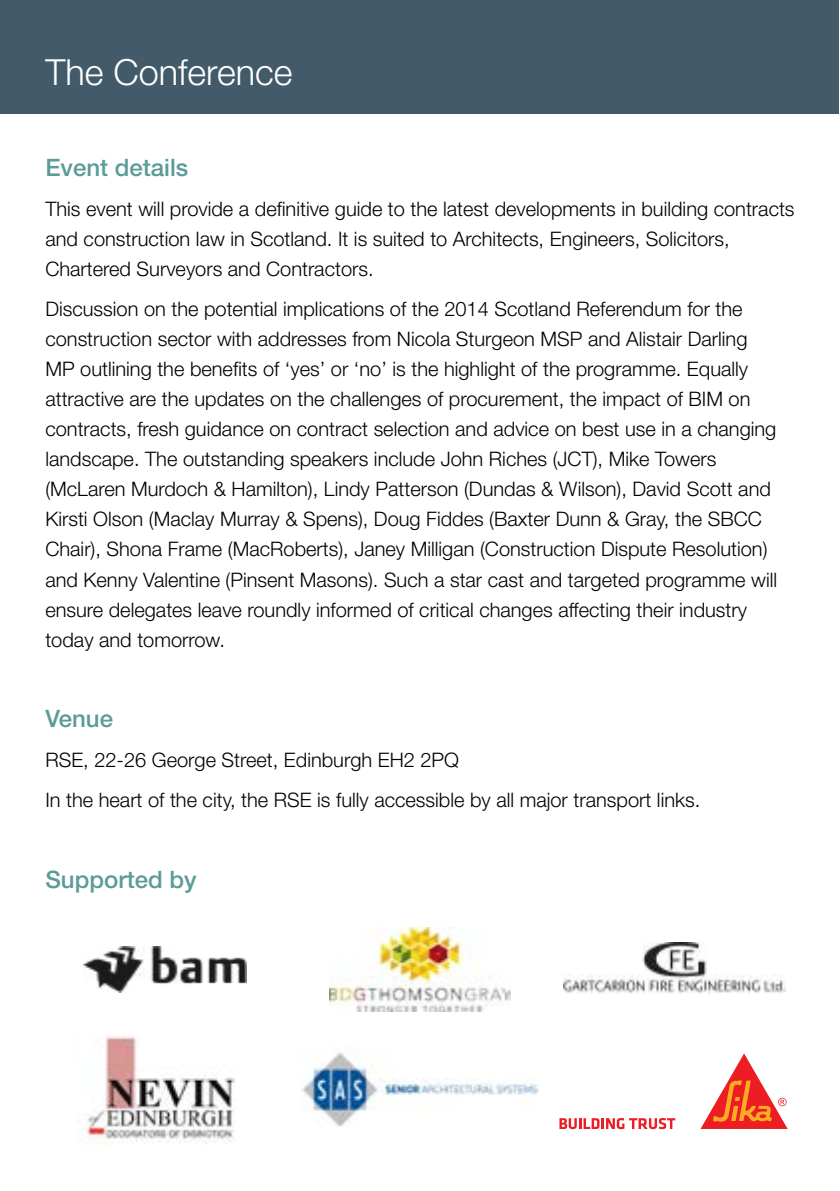
<style>
.page{position:relative;width:840px;height:1191px;background:#fff}
.page>*{position:absolute;margin:0;border:0;box-sizing:border-box;transform-origin:0 0}
.t1{font:300 36px "Helvetica Neue LT Std";color:#fff}
.t2{font:500 24px "Helvetica Neue LT Std";color:#5b9b98}
.t3{font:300 20px/30px "Helvetica Neue LT Std";color:#000}
</style>
<div class="page">
<img style="left:563px;top:942px;width:222px;height:51px">
<div style="left:0;top:1px;width:838px;height:112px;background:#425a69"></div>
<img style="left:84px;top:946px;width:163px;height:46px">
<img style="left:329px;top:927px;width:181px;height:84px">
<img style="left:300px;top:1047px;width:239px;height:80px">
<svg style="left:559px;top:1118px;width:116px;height:11px"></svg>
<svg style="left:700px;top:1053px;width:87px;height:76px"></svg>
<img style="left:78px;top:1035px;width:157px;height:109px">
<h1 class="t1" style="left:45px;top:50px;width:248px">The Conference</h1>
<p class="t2" style="left:45px;top:153px;width:144px">Event details</p>
<p class="t3" style="left:45px;top:194px;width:750px">This event will provide a definitive guide to the latest developments in building contracts and construction law in Scotland. It is suited to Architects, Engineers, Solicitors,<br>Chartered Surveyors and Contractors.</p>
<p class="t3" style="left:45px;top:294px;width:732px">Discussion on the potential implications of the 2014 Scotland Referendum for the construction sector with addresses from Nicola Sturgeon MSP and Alistair Darling MP outlining the benefits of ‘yes’ or ‘no’ is the highlight of the programme. Equally attractive are the updates on the challenges of procurement, the impact of BIM on contracts, fresh guidance on contract selection and advice on best use in a changing landscape. The outstanding speakers include John Riches (JCT), Mike Towers (McLaren Murdoch &amp; Hamilton), Lindy Patterson (Dundas &amp; Wilson), David Scott and Kirsti Olson (Maclay Murray &amp; Spens), Doug Fiddes (Baxter Dunn &amp; Gray, the SBCC Chair), Shona Frame (MacRoberts), Janey Milligan (Construction Dispute Resolution) and Kenny Valentine (Pinsent Masons). Such a star cast and targeted programme will ensure delegates leave roundly informed of critical changes affecting their industry today and tomorrow.</p>
<p class="t2" style="left:45px;top:704px;width:69px">Venue</p>
<p class="t3" style="left:45px;top:739px;width:656px;line-height:40.2px">RSE, 22-26 George Street, Edinburgh EH2 2PQ<br>In the heart of the city, the RSE is fully accessible by all major transport links.</p>
<p class="t2" style="left:45px;top:865px;width:153px">Supported by</p>
</div>
